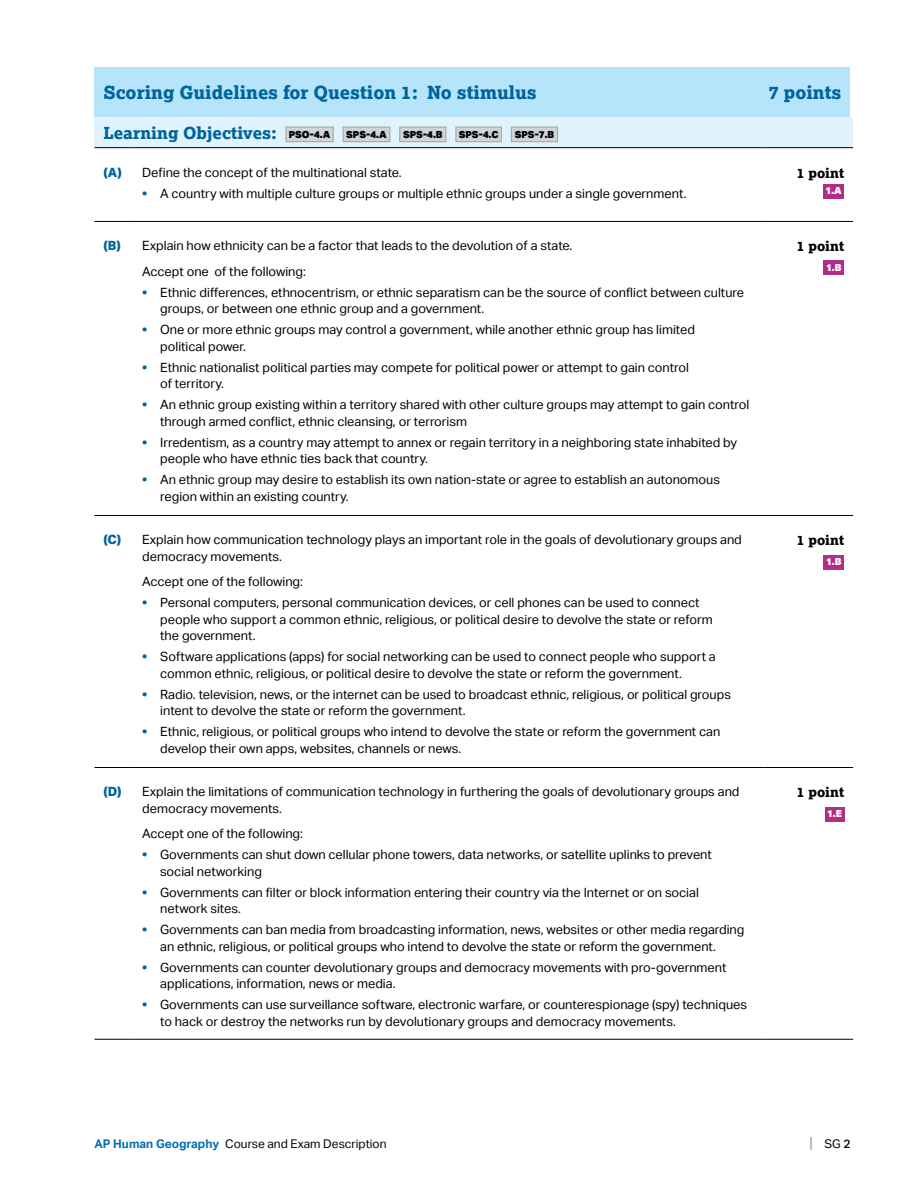
<style>
.page{position:relative;width:918px;height:1188px;background:#fff}
.page>*{position:absolute;margin:0;border:0;box-sizing:border-box;transform-origin:0 0}
.t1{font:800 18px "Lexia";color:#00649d}
.t2{font:800 13.5px "Lexia";color:#000}
.t3{font:12.75px/16.5px "Aktiv Grotesk";color:#000}
.t4{font:12px "Aktiv Grotesk";color:#000}
.t5{font:900 9.75px "Aktiv Grotesk";color:#000}
.t6{font:900 9.75px "Aktiv Grotesk";color:#fff}
.s1{font-family:"Lexia";font-weight:800;font-size:16.5px;color:#00649d}
.s2{font-weight:800;color:#00649d}
.s3{font-weight:700;color:#006eb0}
.s4{font-size:15px;color:#808285}
.s5{font-weight:500}
</style>
<div class="page">
<div style="left:94px;top:117px;width:759px;height:31px;background:#e0f3fd"></div>
<hr style="left:94px;top:221px;width:39px;height:1px;background:#000">
<hr style="left:133px;top:221px;width:630px;height:1px;background:#000">
<hr style="left:763px;top:221px;width:90px;height:1px;background:#000">
<hr style="left:94px;top:515px;width:39px;height:1px;background:#000">
<hr style="left:133px;top:515px;width:630px;height:1px;background:#000">
<hr style="left:763px;top:515px;width:90px;height:1px;background:#000">
<hr style="left:94px;top:767px;width:39px;height:1px;background:#000">
<hr style="left:133px;top:767px;width:630px;height:1px;background:#000">
<hr style="left:763px;top:767px;width:90px;height:1px;background:#000">
<hr style="left:94px;top:1039px;width:39px;height:1px;background:#000">
<hr style="left:133px;top:1039px;width:630px;height:1px;background:#000">
<hr style="left:763px;top:1039px;width:90px;height:1px;background:#000">
<hr style="left:94px;top:147px;width:39px;height:1px;background:#000">
<hr style="left:133px;top:147px;width:630px;height:1px;background:#000">
<hr style="left:763px;top:147px;width:90px;height:1px;background:#000">
<div style="left:94px;top:68px;width:756px;height:49px;background:#b6e4fa"></div>
<div style="left:286px;top:127px;width:47px;height:15px;background:#d1d3d4"></div>
<div style="left:285px;top:127px;width:49px;height:15px;border:1px solid #a7a9ac"></div>
<div style="left:343px;top:127px;width:47px;height:15px;background:#d1d3d4"></div>
<div style="left:343px;top:127px;width:47px;height:15px;border:1px solid #a7a9ac"></div>
<div style="left:400px;top:127px;width:46px;height:15px;background:#d1d3d4"></div>
<div style="left:399px;top:127px;width:47px;height:15px;border:1px solid #a7a9ac"></div>
<div style="left:456px;top:127px;width:45px;height:15px;background:#d1d3d4"></div>
<div style="left:455px;top:127px;width:47px;height:15px;border:1px solid #a7a9ac"></div>
<div style="left:511px;top:127px;width:47px;height:15px;background:#d1d3d4"></div>
<div style="left:511px;top:127px;width:47px;height:15px;border:1px solid #a7a9ac"></div>
<div style="left:823px;top:184px;width:21px;height:15px;background:#b12d8a"></div>
<div style="left:823px;top:260px;width:21px;height:15px;background:#b12d8a"></div>
<div style="left:823px;top:555px;width:21px;height:15px;background:#b12d8a"></div>
<div style="left:825px;top:807px;width:19px;height:15px;background:#b12d8a"></div>
<h1 class="t1" style="left:104px;top:81px;width:435px">Scoring Guidelines for Question 1: No stimulus</h1>
<h1 class="t1" style="left:768px;top:81px;width:75px">7 points</h1>
<p class="t5" style="left:104px;top:128px;width:452px"><span class="s1">Learning Objectives:</span> PSO-4.A SPS-4.A SPS-4.B SPS-4.C SPS-7.B</p>
<p class="t3" style="left:103px;top:164px;width:300px"><span class="s2">(A)</span> Define the concept of the multinational state.</p>
<p class="t3" style="left:142px;top:185px;width:546px"><span class="s2">•</span> A country with multiple culture groups or multiple ethnic groups under a single government.</p>
<p class="t2" style="left:797px;top:165px;width:49px">1 point</p>
<p class="t6" style="left:826px;top:185px;width:18px">1.A</p>
<p class="t3" style="left:142px;top:233px;width:432px;line-height:25.5px;text-indent:-39px"><span class="s2">(B)</span> Explain how ethnicity can be a factor that leads to the devolution of a state.<br>Accept one of the following:</p>
<p class="t3" style="left:160px;top:284px;width:585px;text-indent:-18px"><span class="s2">•</span> Ethnic differences, ethnocentrism, or ethnic separatism can be the source of conflict between culture groups, or between one ethnic group and a government.</p>
<p class="t3" style="left:160px;top:322px;width:536px;text-indent:-18px"><span class="s2">•</span> One or more ethnic groups may control a government, while another ethnic group has limited political power.</p>
<p class="t3" style="left:160px;top:359px;width:530px;text-indent:-18px"><span class="s2">•</span> Ethnic nationalist political parties may compete for political power or attempt to gain control of territory.</p>
<p class="t3" style="left:160px;top:397px;width:591px;text-indent:-18px"><span class="s2">•</span> An ethnic group existing within a territory shared with other culture groups may attempt to gain control through armed conflict, ethnic cleansing, or terrorism</p>
<p class="t3" style="left:160px;top:434px;width:579px;text-indent:-18px"><span class="s2">•</span> Irredentism, as a country may attempt to annex or regain territory in a neighboring state inhabited by people who have ethnic ties back that country.</p>
<p class="t3" style="left:160px;top:472px;width:561px;text-indent:-18px"><span class="s2">•</span> An ethnic group may desire to establish its own nation-state or agree to establish an autonomous region within an existing country.</p>
<p class="t3" style="left:142px;top:532px;width:601px;text-indent:-39px"><span class="s2">(C)</span> Explain how communication technology plays an important role in the goals of devolutionary groups and democracy movements.</p>
<p class="t3" style="left:142px;top:574px;width:162px">Accept one of the following:</p>
<p class="t3" style="left:160px;top:595px;width:554px;text-indent:-18px"><span class="s2">•</span> Personal computers, personal communication devices, or cell phones can be used to connect people who support a common ethnic, religious, or political desire to devolve the state or reform the government.</p>
<p class="t3" style="left:160px;top:649px;width:557px;text-indent:-18px"><span class="s2">•</span> Software applications (apps) for social networking can be used to connect people who support a common ethnic, religious, or political desire to devolve the state or reform the government.</p>
<p class="t3" style="left:160px;top:686px;width:572px;text-indent:-18px"><span class="s2">•</span> Radio. television, news, or the internet can be used to broadcast ethnic, religious, or political groups intent to devolve the state or reform the government.</p>
<p class="t3" style="left:160px;top:724px;width:562px;text-indent:-18px"><span class="s2">•</span> Ethnic, religious, or political groups who intend to devolve the state or reform the government can develop their own apps, websites, channels or news.</p>
<p class="t3" style="left:142px;top:784px;width:599px;text-indent:-39px"><span class="s2">(D)</span> Explain the limitations of communication technology in furthering the goals of devolutionary groups and democracy movements.</p>
<p class="t3" style="left:142px;top:826px;width:162px">Accept one of the following:</p>
<p class="t3" style="left:160px;top:847px;width:553px;text-indent:-18px"><span class="s2">•</span> Governments can shut down cellular phone towers, data networks, or satellite uplinks to prevent social networking</p>
<p class="t3" style="left:160px;top:884px;width:540px;text-indent:-18px"><span class="s2">•</span> Governments can filter or block information entering their country via the Internet or on social network sites.</p>
<p class="t3" style="left:160px;top:922px;width:586px;text-indent:-18px"><span class="s2">•</span> Governments can ban media from broadcasting information, news, websites or other media regarding an ethnic, religious, or political groups who intend to devolve the state or reform the government.</p>
<p class="t3" style="left:160px;top:959px;width:568px;text-indent:-18px"><span class="s2">•</span> Governments can counter devolutionary groups and democracy movements with pro-government applications, information, news or media.</p>
<p class="t3" style="left:160px;top:997px;width:588px;text-indent:-18px"><span class="s2">•</span> Governments can use surveillance software, electronic warfare, or counterespionage (spy) techniques to hack or destroy the networks run by devolutionary groups and democracy movements.</p>
<p class="t2" style="left:797px;top:238px;width:49px">1 point</p>
<p class="t6" style="left:826px;top:261px;width:17px">1.B</p>
<p class="t2" style="left:797px;top:532px;width:49px">1 point</p>
<p class="t6" style="left:826px;top:555px;width:17px">1.B</p>
<p class="t2" style="left:797px;top:784px;width:49px">1 point</p>
<p class="t6" style="left:827px;top:808px;width:16px">1.E</p>
<p class="t4" style="left:94px;top:1136px;width:294px"><span class="s3">AP Human Geography</span> Course and Exam Description</p>
<p class="t4" style="left:810px;top:1136px;width:42px"><span class="s4">|</span> SG <span class="s5">2</span></p>
</div>
